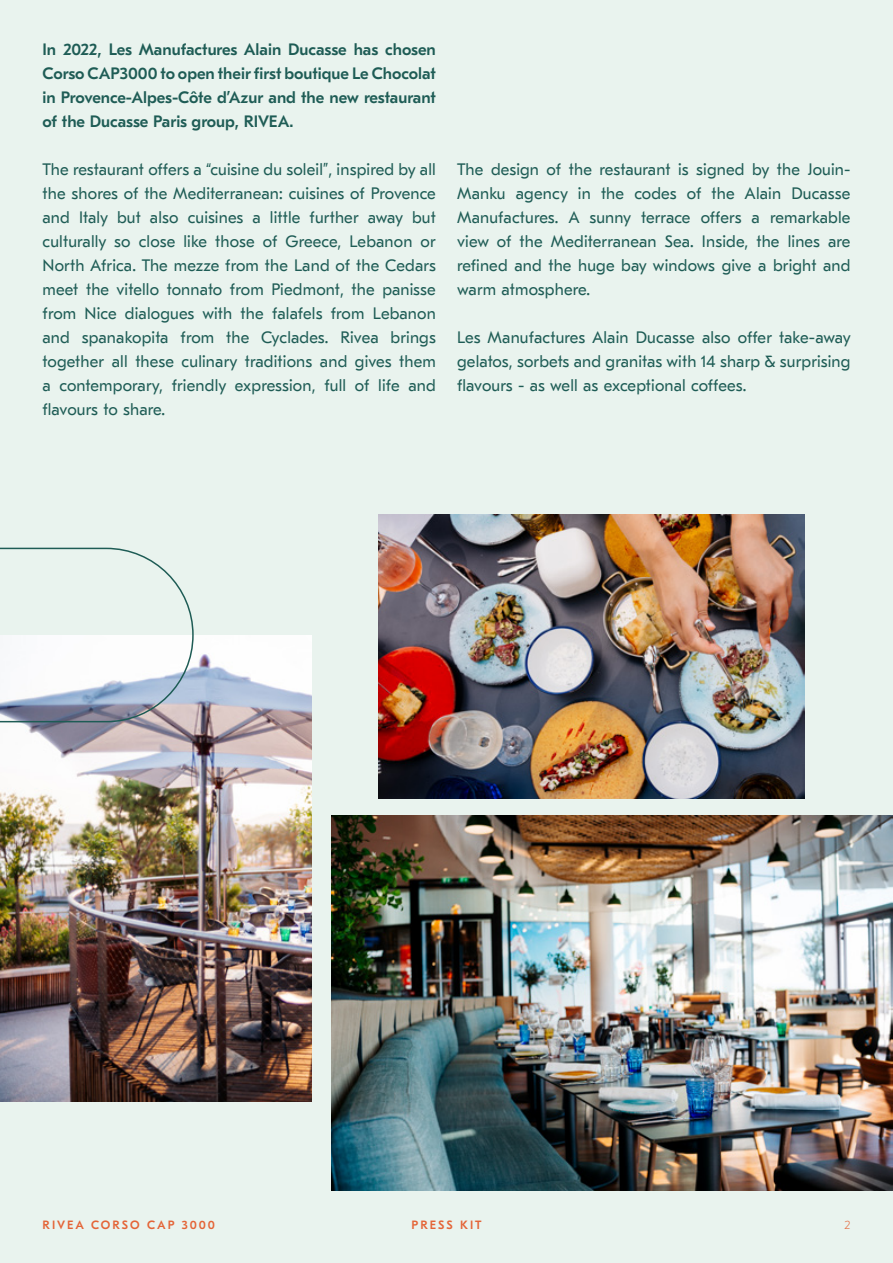
<style>
.page{position:relative;width:893px;height:1263px;background:#e9f3ee}
.page>*{position:absolute;margin:0;border:0;box-sizing:border-box;transform-origin:0 0}
.t1{font:16.5px/24px "GT Eesti Text";letter-spacing:.01em;color:#1e5c55;text-align:justify}
.t2{font:500 16.5px/24px "GT Eesti Text";color:#1e5c55;text-align:justify}
.t3{font:500 12px "GT Eesti Text";letter-spacing:.17em;color:#e46437}
.t4{font:100 12px "GT Eesti Text";color:#e46437}
</style>
<div class="page">
<img style="left:331px;top:815px;width:562px;height:376px">
<img style="left:378px;top:514px;width:426px;height:284px">
<img style="left:0;top:635px;width:312px;height:467px">
<svg style="left:0;top:548px;width:194px;height:174px"></svg>
<p class="t2" style="left:43px;top:38px;width:395px">In 2022, Les Manufactures Alain Ducasse has chosen Corso CAP3000 to open their first boutique Le Chocolat in Provence-Alpes-Côte d’Azur and the new restaurant of the Ducasse Paris group, RIVEA.</p>
<p class="t1" style="left:43px;top:158px;width:395px">The restaurant offers a “cuisine du soleil”, inspired by all the shores of the Mediterranean: cuisines of Provence and Italy but also cuisines a little further away but culturally so close like those of Greece, Lebanon or North Africa. The mezze from the Land of the Cedars meet the vitello tonnato from Piedmont, the panisse from Nice dialogues with the falafels from Lebanon and spanakopita from the Cyclades. Rivea brings together all these culinary traditions and gives them a contemporary, friendly expression, full of life and flavours to share.</p>
<p class="t1" style="left:457px;top:158px;width:395px">The design of the restaurant is signed by the Jouin-Manku agency in the codes of the Alain Ducasse Manufactures. A sunny terrace offers a remarkable view of the Mediterranean Sea. Inside, the lines are refined and the huge bay windows give a bright and warm atmosphere.</p>
<p class="t1" style="left:457px;top:326px;width:395px">Les Manufactures Alain Ducasse also offer take-away gelatos, sorbets and granitas with 14 sharp &amp; surprising flavours - as well as exceptional coffees.</p>
<p class="t3" style="left:43px;top:1219px;width:174px">RIVEA CORSO CAP 3000</p>
<p class="t3" style="left:412px;top:1219px;width:72px">PRESS KIT</p>
<p class="t4" style="left:844px;top:1219px;width:7px">2</p>
</div>
